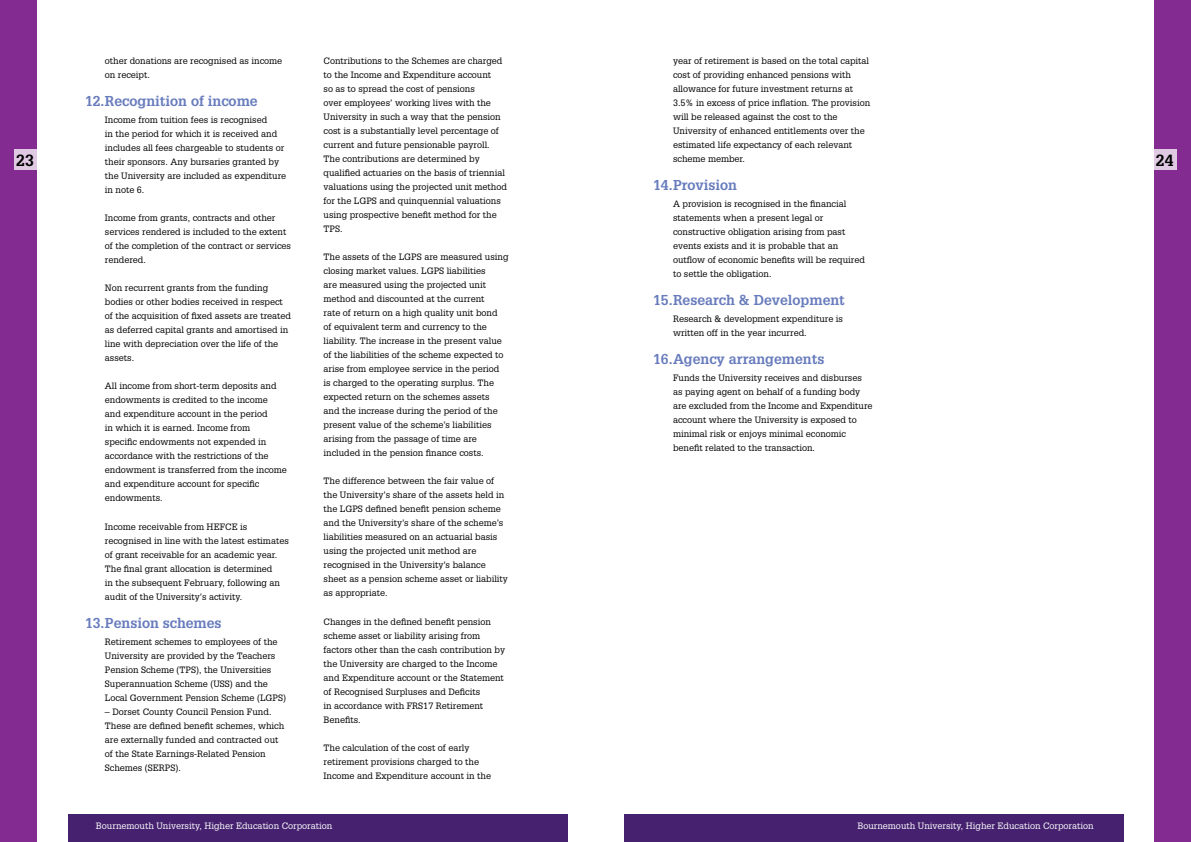
<style>
.page{position:relative;width:1191px;height:842px;background:#fff}
.page>*{position:absolute;margin:0;border:0;box-sizing:border-box;transform-origin:0 0}
.t1{font:700 15.8px "Glypha LT";color:#000}
.t2{font:700 14px "Glypha LT";color:#687cbd}
.t3{font:9px/14px "Glypha LT";color:#000}
.t4{font:9px "Glypha LT";color:#fff}
</style>
<div class="page">
<div style="left:1154px;top:0;width:37px;height:842px;background:#842b91"></div>
<div style="left:0;top:0;width:37px;height:842px;background:#842b91"></div>
<div style="left:1154px;top:150px;width:22px;height:20px;background:#e0c9e3"></div>
<div style="left:15px;top:150px;width:22px;height:20px;background:#e0c9e3"></div>
<div style="left:624px;top:814px;width:499px;height:28px;background:#45216f"></div>
<div style="left:68px;top:814px;width:499px;height:28px;background:#45216f"></div>
<p class="t3" style="left:323px;top:53px;width:185px">Contributions to the Schemes are charged to the Income and Expenditure account<br>so as to spread the cost of pensions<br>over employees’ working lives with the University in such a way that the pension cost is a substantially level percentage of current and future pensionable payroll.<br>The contributions are determined by qualified actuaries on the basis of triennial valuations using the projected unit method for the LGPS and quinquennial valuations using prospective benefit method for the TPS.</p>
<p class="t3" style="left:323px;top:250px;width:186px">The assets of the LGPS are measured using closing market values. LGPS liabilities<br>are measured using the projected unit method and discounted at the current<br>rate of return on a high quality unit bond<br>of equivalent term and currency to the liability. The increase in the present value of the liabilities of the scheme expected to arise from employee service in the period is charged to the operating surplus. The expected return on the schemes assets<br>and the increase during the period of the present value of the scheme’s liabilities arising from the passage of time are included in the pension finance costs.</p>
<p class="t3" style="left:323px;top:474px;width:186px">The difference between the fair value of the University’s share of the assets held in the LGPS defined benefit pension scheme and the University’s share of the scheme’s liabilities measured on an actuarial basis using the projected unit method are recognised in the University’s balance sheet as a pension scheme asset or liability as appropriate.</p>
<p class="t3" style="left:323px;top:614px;width:183px">Changes in the defined benefit pension scheme asset or liability arising from factors other than the cash contribution by the University are charged to the Income and Expenditure account or the Statement of Recognised Surpluses and Deficits<br>in accordance with FRS17 Retirement Benefits.</p>
<p class="t3" style="left:323px;top:740px;width:169px">The calculation of the cost of early retirement provisions charged to the<br>Income and Expenditure account in the</p>
<p class="t3" style="left:105px;top:53px;width:179px">other donations are recognised as income on receipt.</p>
<h2 class="t2" style="left:85px;top:92px;width:174px">12.Recognition of income</h2>
<p class="t3" style="left:105px;top:112px;width:183px">Income from tuition fees is recognised<br>in the period for which it is received and includes all fees chargeable to students or their sponsors. Any bursaries granted by the University are included as expenditure in note 6.</p>
<p class="t3" style="left:105px;top:211px;width:188px">Income from grants, contracts and other services rendered is included to the extent of the completion of the contract or services rendered.</p>
<p class="t3" style="left:105px;top:281px;width:188px">Non recurrent grants from the funding bodies or other bodies received in respect of the acquisition of fixed assets are treated as deferred capital grants and amortised in line with depreciation over the life of the assets.</p>
<p class="t3" style="left:105px;top:379px;width:183px">All income from short-term deposits and endowments is credited to the income<br>and expenditure account in the period<br>in which it is earned. Income from<br>specific endowments not expended in accordance with the restrictions of the endowment is transferred from the income and expenditure account for specific endowments.</p>
<p class="t3" style="left:105px;top:519px;width:185px">Income receivable from HEFCE is recognised in line with the latest estimates of grant receivable for an academic year.<br>The final grant allocation is determined<br>in the subsequent February, following an audit of the University’s activity.</p>
<h2 class="t2" style="left:85px;top:614px;width:138px">13.Pension schemes</h2>
<p class="t3" style="left:105px;top:634px;width:183px">Retirement schemes to employees of the University are provided by the Teachers Pension Scheme (TPS), the Universities Superannuation Scheme (USS) and the Local Government Pension Scheme (LGPS)</p>
<p class="t3" style="left:105px;top:704px;width:181px">– Dorset County Council Pension Fund.<br>These are defined benefit schemes, which are externally funded and contracted out of the State Earnings-Related Pension Schemes (SERPS).</p>
<p class="t3" style="left:673px;top:54px;width:199px">year of retirement is based on the total capital cost of providing enhanced pensions with allowance for future investment returns at 3.5% in excess of price inflation. The provision will be released against the cost to the University of enhanced entitlements over the estimated life expectancy of each relevant scheme member.</p>
<h2 class="t2" style="left:653px;top:176px;width:85px">14.Provision</h2>
<p class="t3" style="left:673px;top:196px;width:193px">A provision is recognised in the financial statements when a present legal or constructive obligation arising from past events exists and it is probable that an outflow of economic benefits will be required to settle the obligation.</p>
<h2 class="t2" style="left:653px;top:291px;width:193px">15.Research &amp; Development</h2>
<p class="t3" style="left:673px;top:311px;width:172px">Research &amp; development expenditure is written off in the year incurred.</p>
<h2 class="t2" style="left:653px;top:350px;width:173px">16.Agency arrangements</h2>
<p class="t3" style="left:673px;top:370px;width:201px">Funds the University receives and disburses as paying agent on behalf of a funding body are excluded from the Income and Expenditure account where the University is exposed to minimal risk or enjoys minimal economic benefit related to the transaction.</p>
<h1 class="t1" style="left:16px;top:151px;width:19px">23</h1>
<h1 class="t1" style="left:1155px;top:151px;width:19px">24</h1>
<p class="t4" style="left:96px;top:820px;width:238px">Bournemouth University, Higher Education Corporation</p>
<p class="t4" style="left:857px;top:820px;width:238px">Bournemouth University, Higher Education Corporation</p>
</div>
